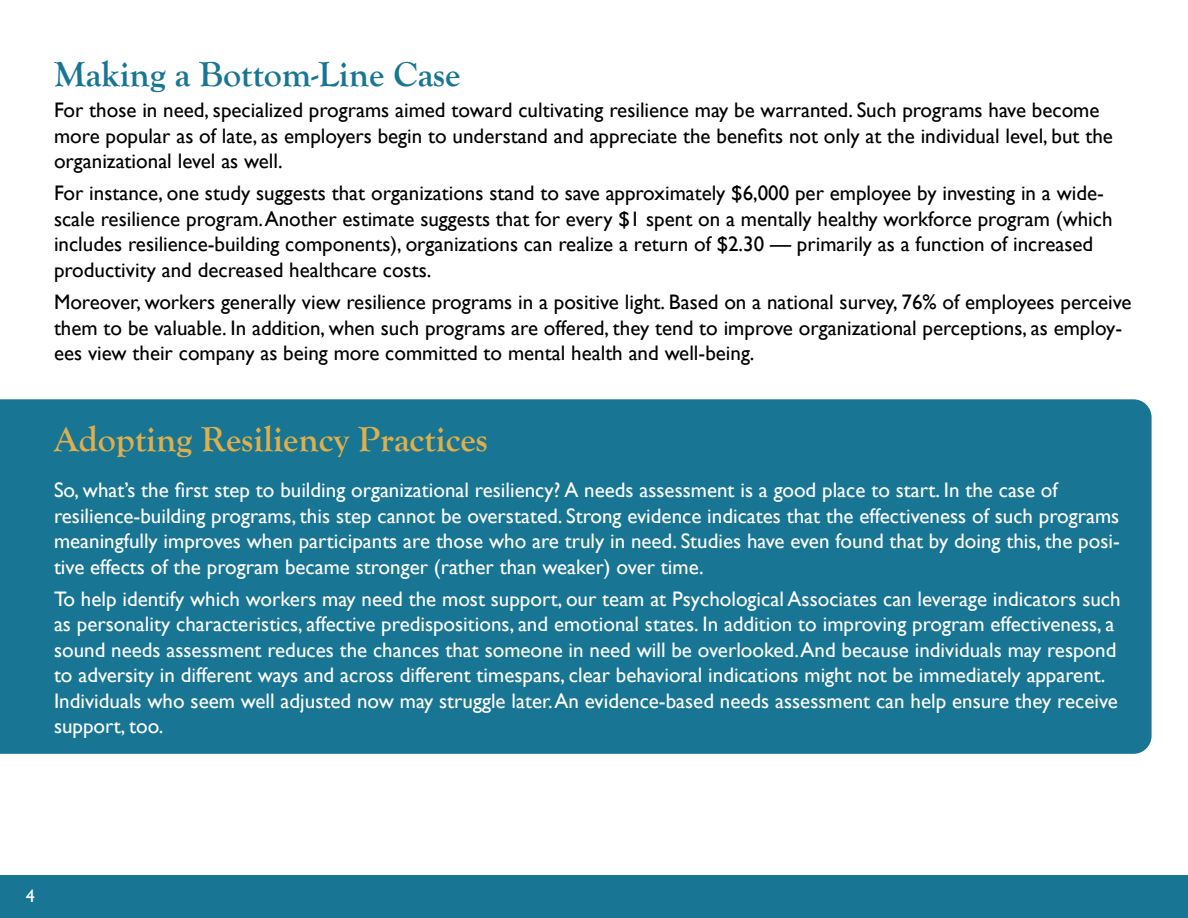
<style>
.page{position:relative;width:1188px;height:918px;background:#fff}
.page>*{position:absolute;margin:0;border:0;box-sizing:border-box;transform-origin:0 0}
.t1{font:700 36px "Goudy Old Style T";color:#dfaf4b}
.t2{font:700 36px "Goudy Old Style T";color:#187594}
.t3{font:21px/25.5px "Gill Sans";color:#fff}
.t4{font:21px/25.5px "Gill Sans";color:#000}
.t5{font:18px "Gill Sans";color:#fff}
</style>
<div class="page">
<div style="left:0;top:875px;width:1188px;height:43px;background:#187594"></div>
<div style="left:0;top:399px;width:1152px;height:355px;background:#187594"></div>
<h1 class="t2" style="left:54px;top:54px;width:408px">Making a Bottom-Line Case</h1>
<p class="t4" style="left:54px;top:98px;width:1060px">For those in need, specialized programs aimed toward cultivating resilience may be warranted. Such programs have become more popular as of late, as employers begin to understand and appreciate the benefits not only at the individual level, but the organizational level as well.</p>
<p class="t4" style="left:54px;top:181px;width:1060px">For instance, one study suggests that organizations stand to save approximately $6,000 per employee by investing in a wide&shy;scale resilience program. Another estimate suggests that for every $1 spent on a mentally healthy workforce program (which includes resilience-building components), organizations can realize a return of $2.30 — primarily as a function of increased productivity and decreased healthcare costs.</p>
<p class="t4" style="left:54px;top:290px;width:1079px">Moreover, workers generally view resilience programs in a positive light. Based on a national survey, 76% of employees perceive them to be valuable. In addition, when such programs are offered, they tend to improve organizational perceptions, as employ&shy;ees view their company as being more committed to mental health and well-being.</p>
<h1 class="t1" style="left:54px;top:419px;width:435px">Adopting Resiliency Practices</h1>
<p class="t3" style="left:54px;top:478px;width:1067px">So, what’s the first step to building organizational resiliency? A needs assessment is a good place to start. In the case of resilience-building programs, this step cannot be overstated. Strong evidence indicates that the effectiveness of such programs meaningfully improves when participants are those who are truly in need. Studies have even found that by doing this, the posi&shy;tive effects of the program became stronger (rather than weaker) over time.</p>
<p class="t3" style="left:54px;top:586px;width:1068px">To help identify which workers may need the most support, our team at Psychological Associates can leverage indicators such as personality characteristics, affective predispositions, and emotional states. In addition to improving program effectiveness, a sound needs assessment reduces the chances that someone in need will be overlooked. And because individuals may respond to adversity in different ways and across different timespans, clear behavioral indications might not be immediately apparent.<br>Individuals who seem well adjusted now may struggle later. An evidence-based needs assessment can help ensure they receive support, too.</p>
<p class="t5" style="left:26px;top:885px;width:10px">4</p>
</div>
